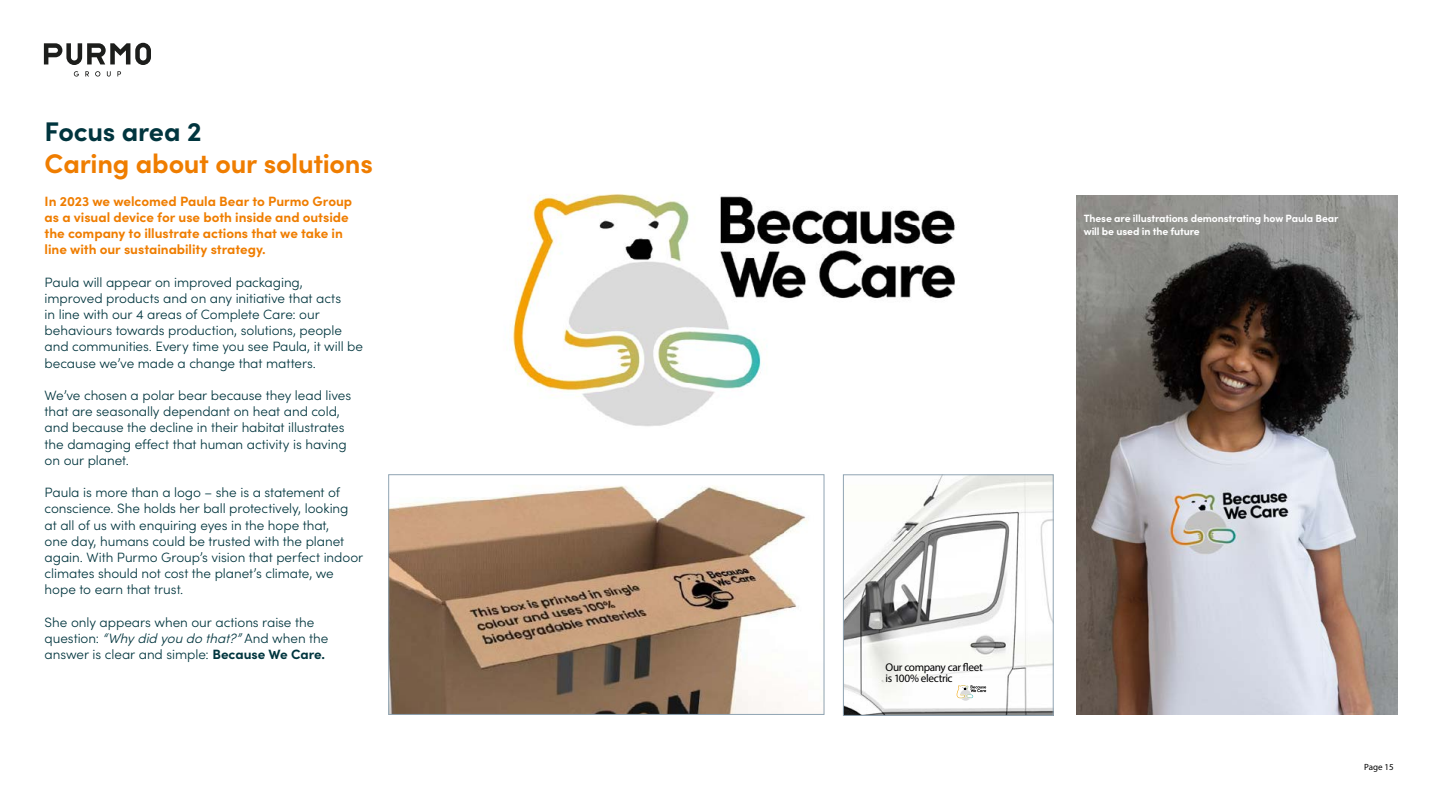
<style>
.page{position:relative;width:1442px;height:808px;background:#fff}
.page>*{position:absolute;margin:0;border:0;box-sizing:border-box;transform-origin:0 0}
.t1{font:700 27px "Sofia Pro";letter-spacing:-.01em;color:#ef7d00}
.t2{font:700 27px "Sofia Pro";letter-spacing:-.01em;color:#00353e}
.t3{font:300 13.5px/16.2px "Sofia Pro";letter-spacing:-.005em;color:#00353e}
.t4{font:700 13.5px/16.2px "Sofia Pro";letter-spacing:-.005em;color:#ef7d00}
.t5{font:11.25px/11.2px "Myriad Pro";letter-spacing:-.03em;color:#000}
.t6{font:700 10.5px/12.6px "Sofia Pro";letter-spacing:-.015em;color:#fff}
.t7{font:9px "Myriad Pro";color:#000}
.s1{font-style:italic}
.s2{font-weight:700}
</style>
<div class="page">
<svg style="left:44px;top:43px;width:107px;height:22px"></svg>
<svg style="left:85px;top:71px;width:4px;height:5px"></svg>
<svg style="left:95px;top:71px;width:5px;height:6px"></svg>
<svg style="left:117px;top:71px;width:4px;height:5px"></svg>
<svg style="left:74px;top:71px;width:5px;height:6px"></svg>
<svg style="left:107px;top:71px;width:4px;height:6px"></svg>
<img style="left:390px;top:485px;width:417px;height:228px">
<div style="left:388px;top:474px;width:436px;height:241px;border:1px solid #90a4b3"></div>
<img style="left:845px;top:477px;width:206px;height:236px">
<div style="left:843px;top:475px;width:210px;height:240px;border:1px solid #90a4b3"></div>
<svg style="left:956px;top:685px;width:30px;height:16px"></svg>
<img style="left:512px;top:193px;width:443px;height:234px">
<img style="left:1076px;top:196px;width:321px;height:518px">
<h1 class="t2" style="left:45px;top:110px;width:158px">Focus area 2</h1>
<h1 class="t1" style="left:45px;top:143px;width:330px">Caring about our solutions</h1>
<p class="t4" style="left:45px;top:192px;width:309px">In 2023 we welcomed Paula Bear to Purmo Group as a visual device for use both inside and outside the company to illustrate actions that we take in line with our sustainability strategy.</p>
<p class="t3" style="left:45px;top:273px;width:320px">Paula will appear on improved packaging, improved products and on any initiative that acts<br>in line with our 4 areas of Complete Care: our behaviours towards production, solutions, people and communities. Every time you see Paula, it will be because we’ve made a change that matters.</p>
<p class="t3" style="left:45px;top:386px;width:308px">We’ve chosen a polar bear because they lead lives that are seasonally dependant on heat and cold, and because the decline in their habitat illustrates the damaging effect that human activity is having on our planet.</p>
<p class="t3" style="left:45px;top:483px;width:320px">Paula is more than a logo – she is a statement of conscience. She holds her ball protectively, looking at all of us with enquiring eyes in the hope that,<br>one day, humans could be trusted with the planet again. With Purmo Group’s vision that perfect indoor climates should not cost the planet’s climate, we hope to earn that trust.</p>
<p class="t3" style="left:45px;top:613px;width:285px">She only appears when our actions raise the question: <span class="s1">“Whydid you do that?”</span>And when the answer is clear and simple: <span class="s2">Because We Care.</span></p>
<p class="t6" style="left:1083px;top:211px;width:256px">These are illustrations demonstrating how Paula Bear will be used in the future</p>
<p class="t5" style="left:885px;top:662px;width:99px">Our company car fleet is 100% electric</p>
<p class="t7" style="left:1364px;top:761px;width:31px">Page 15</p>
</div>
